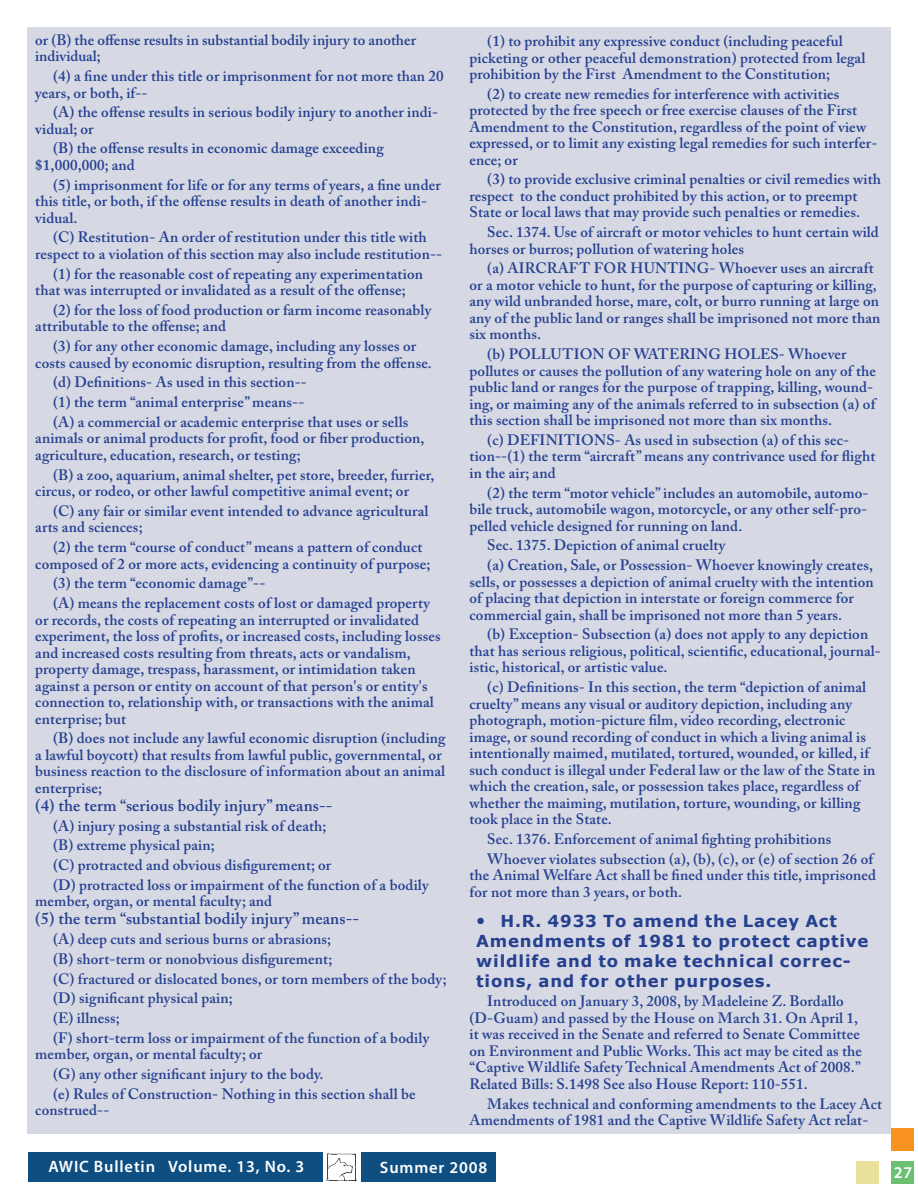
<style>
.page{position:relative;width:918px;height:1188px;background:#fff}
.page>*{position:absolute;margin:0;border:0;box-sizing:border-box;transform-origin:0 0}
.t1{font:700 16.5px/19.8px "Verdana";letter-spacing:.05em;color:#25408f}
.t2{font:600 16.5px "Adobe Caslon Pro";letter-spacing:.01em;color:#25408f}
.t3{font:600 16.5px "Myriad Pro";letter-spacing:.05em;color:#fff}
.t4{font:600 15px/16.5px "Adobe Caslon Pro";letter-spacing:.01em;color:#25408f}
</style>
<div class="page">
<div style="left:27px;top:27px;width:864px;height:1107px;background:#d6d8e4"></div>
<div style="left:28px;top:1152px;width:294px;height:30px;background:#0e4e81"></div>
<div style="left:361px;top:1152px;width:135px;height:30px;background:#0e4e81"></div>
<div style="left:891px;top:1161px;width:23px;height:23px;background:#6cc071"></div>
<div style="left:856px;top:1162px;width:23px;height:22px;background:#eae19f"></div>
<div style="left:892px;top:1128px;width:22px;height:23px;background:#f7931e"></div>
<img style="left:326px;top:1153px;width:31px;height:29px">
<p class="t4" style="left:35px;top:31px;width:382px">or (B) the offense results in substantial bodily injury to another individual;</p>
<p class="t4" style="left:35px;top:68px;width:410px;text-indent:18px">(4) a fine under this title or imprisonment for not more than 20 years, or both, if--</p>
<p class="t4" style="left:35px;top:104px;width:404px;text-indent:18px">(A) the offense results in serious bodily injury to another indi&shy;vidual; or</p>
<p class="t4" style="left:35px;top:140px;width:350px;text-indent:18px">(B) the offense results in economic damage exceeding $1,000,000; and</p>
<p class="t4" style="left:35px;top:176px;width:407px;text-indent:18px">(5) imprisonment for life or for any terms of years, a fine under this title, or both, if the offense results in death of another indi&shy;vidual.</p>
<p class="t4" style="left:35px;top:229px;width:402px;text-indent:18px">(C) Restitution‑ An order of restitution under this title with respect to a violation of this section may also include restitution‑‑</p>
<p class="t4" style="left:35px;top:265px;width:389px;text-indent:18px">(1) for the reasonable cost of repeating any experimentation that was interrupted or invalidated as a result of the offense;</p>
<p class="t4" style="left:35px;top:302px;width:398px;text-indent:18px">(2) for the loss of food production or farm income reasonably attributable to the offense; and</p>
<p class="t4" style="left:35px;top:338px;width:398px;text-align:center">(3) for any other economic damage, including any losses or costs caused by economic disruption, resulting from the offense.</p>
<p class="t4" style="left:53px;top:372px;width:357px;line-height:19.8px">(d) Definitions‑ As used in this section‑‑<br>(1) the term “animal enterprise” means--<br>(A) a commercial or academic enterprise that uses or sells</p>
<p class="t4" style="left:35px;top:430px;width:391px">animals or animal products for profit, food or fiber production, agriculture, education, research, or testing;</p>
<p class="t4" style="left:35px;top:466px;width:401px;text-indent:18px">(B) a zoo, aquarium, animal shelter, pet store, breeder, furrier, circus, or rodeo, or other lawful competitive animal event; or</p>
<p class="t4" style="left:35px;top:502px;width:395px;text-indent:18px">(C) any fair or similar event intended to advance agricultural arts and sciences;</p>
<p class="t4" style="left:35px;top:539px;width:397px;text-indent:18px">(2) the term “course of conduct” means a pattern of conduct composed of 2 or more acts, evidencing a continuity of purpose;</p>
<p class="t4" style="left:53px;top:573px;width:378px;line-height:19.8px">(3) the term “economic damage”‑‑<br>(A) means the replacement costs of lost or damaged property</p>
<p class="t4" style="left:35px;top:611px;width:407px">or records, the costs of repeating an interrupted or invalidated experiment, the loss of profits, or increased costs, including losses and increased costs resulting from threats, acts or vandalism, property damage, trespass, harassment, or intimidation taken against a person or entity on account of that person's or entity's connection to, relationship with, or transactions with the animal enterprise; but</p>
<p class="t4" style="left:35px;top:730px;width:412px;text-indent:18px">(B) does not include any lawful economic disruption (including a lawful boycott) that results from lawful public, governmental, or business reaction to the disclosure of information about an animal enterprise;</p>
<p class="t2" style="left:35px;top:796px;width:299px">(4) the term “serious bodily injury” means--</p>
<p class="t4" style="left:53px;top:816px;width:377px;line-height:19.8px">(A) injury posing a substantial risk of death;<br>(B) extreme physical pain;<br>(C) protracted and obvious disfigurement; or<br>(D) protracted loss or impairment of the function of a bodily</p>
<p class="t4" style="left:35px;top:893px;width:238px">member, organ, or mental faculty; and</p>
<p class="t2" style="left:35px;top:909px;width:325px">(5) the term “substantial bodily injury” means--</p>
<p class="t4" style="left:53px;top:929px;width:395px;line-height:19.8px">(A) deep cuts and serious burns or abrasions;<br>(B) short‑term or nonobvious disfigurement;<br>(C) fractured or dislocated bones, or torn members of the body; (D) significant physical pain;<br>(E) illness;<br>(F) short‑term loss or impairment of the function of a bodily</p>
<p class="t4" style="left:53px;top:1044px;width:364px;line-height:19.8px;text-indent:-18px">member, organ, or mental faculty; or<br>(G) any other significant injury to the body.<br>(e) Rules of Construction‑ Nothing in this section shall be</p>
<p class="t4" style="left:35px;top:1102px;width:69px">construed‑‑</p>
<p class="t4" style="left:470px;top:33px;width:397px;text-indent:18px">(1) to prohibit any expressive conduct (including peaceful picketing or other peaceful demonstration) protected from legal prohibition by the First Amendment to the Constitution;</p>
<p class="t4" style="left:470px;top:85px;width:409px;text-indent:18px">(2) to create new remedies for interference with activities protected by the free speech or free exercise clauses of the First Amendment to the Constitution, regardless of the point of view expressed, or to limit any existing legal remedies for such interfer&shy;ence; or</p>
<p class="t4" style="left:470px;top:171px;width:413px;text-indent:18px">(3) to provide exclusive criminal penalties or civil remedies with respect to the conduct prohibited by this action, or to preempt<br>State or local laws that may provide such penalties or remedies.</p>
<p class="t4" style="left:470px;top:224px;width:411px;text-indent:18px">Sec. 1374. Use of aircraft or motor vehicles to hunt certain wild horses or burros; pollution of watering holes</p>
<p class="t4" style="left:470px;top:260px;width:412px;text-indent:18px">(a) AIRCRAFT FOR HUNTING‑ Whoever uses an aircraft or a motor vehicle to hunt, for the purpose of capturing or killing, any wild unbranded horse, mare, colt, or burro running at large on any of the public land or ranges shall be imprisoned not more than six months.</p>
<p class="t4" style="left:470px;top:346px;width:408px;text-indent:18px">(b) POLLUTION OF WATERING HOLES‑ Whoever pollutes or causes the pollution of any watering hole on any of the public land or ranges for the purpose of trapping, killing, wound&shy;ing, or maiming any of the animals referred to in subsection (a) of this section shall be imprisoned not more than six months.</p>
<p class="t4" style="left:469px;top:432px;width:407px;text-indent:18px">(c) DEFINITIONS‑ As used in subsection (a) of this sec&shy;tion‑‑ (1) the term “aircraft” means any contrivance used for flight in the air; and</p>
<p class="t4" style="left:469px;top:484px;width:401px;text-align:justify;text-indent:18px">(2) the term “motor vehicle” includes an automobile, automo&shy;bile truck, automobile wagon, motorcycle, or any other self‑pro&shy;pelled vehicle designed for running on land.</p>
<p class="t4" style="left:487px;top:535px;width:387px;line-height:19.8px">Sec. 1375. Depiction of animal cruelty<br>(a) Creation, Sale, or Possession‑ Whoever knowingly creates,</p>
<p class="t4" style="left:469px;top:573px;width:406px">sells, or possesses a depiction of animal cruelty with the intention of placing that depiction in interstate or foreign commerce for commercial gain, shall be imprisoned not more than 5 years.</p>
<p class="t4" style="left:469px;top:626px;width:413px;text-indent:18px">(b) Exception‑ Subsection (a) does not apply to any depiction that has serious religious, political, scientific, educational, journal&shy;istic, historical, or artistic value.</p>
<p class="t4" style="left:469px;top:679px;width:407px;text-indent:18px">(c) Definitions‑ In this section, the term “depiction of animal cruelty” means any visual or auditory depiction, including any photograph, motion‑picture film, video recording, electronic image, or sound recording of conduct in which a living animal is intentionally maimed, mutilated, tortured, wounded, or killed, if such conduct is illegal under Federal law or the law of the State in which the creation, sale, or possession takes place, regardless of whether the maiming, mutilation, torture, wounding, or killing took place in the State.</p>
<p class="t4" style="left:487px;top:829px;width:387px;line-height:19.8px">Sec. 1376. Enforcement of animal fighting prohibitions<br>Whoever violates subsection (a), (b), (c), or (e) of section 26 of</p>
<p class="t4" style="left:469px;top:867px;width:408px">the Animal Welfare Act shall be fined under this title, imprisoned for not more than 3 years, or both.</p>
<p class="t1" style="left:476px;top:911px;width:394px;text-indent:24px">H.R. 4933 To amend the Lacey Act Amendments of 1981 to protect captive wildlife and to make technical correc&shy;tions, and for other purposes.</p>
<p class="t4" style="left:470px;top:993px;width:394px;text-indent:18px">Introduced on January 3, 2008, by Madeleine Z. Bordallo (D-Guam) and passed by the House on March 31. On April 1, it was received in the Senate and referred to Senate Committee on Environment and Public Works. This act may be cited as the “Captive Wildlife Safety Technical Amendments Act of 2008.” Related Bills: S.1498 See also House Report: 110‑551.</p>
<p class="t4" style="left:470px;top:1095px;width:414px;text-indent:18px">Makes technical and conforming amendments to the Lacey Act<br>Amendments of 1981 and the Captive Wildlife Safety Act relat-</p>
<p class="t3" style="left:48px;top:1156px;width:257px">AWIC Bulletin Volume. 13, No. 3</p>
<p class="t3" style="left:380px;top:1157px;width:109px">Summer 2008</p>
<p class="t3" style="left:894px;top:1162px;width:20px">27</p>
</div>
